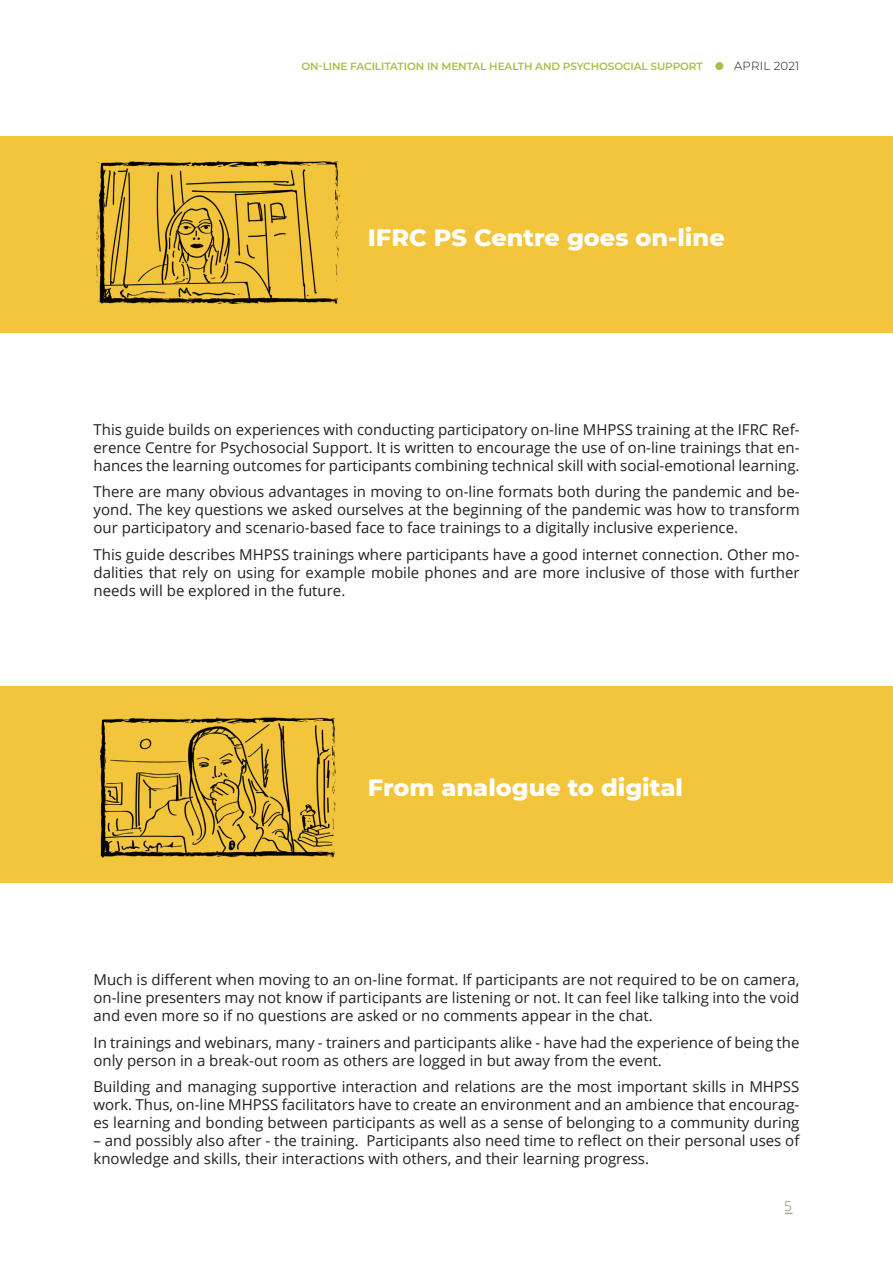
<style>
.page{position:relative;width:893px;height:1263px;background:#fff}
.page>*{position:absolute;margin:0;border:0;box-sizing:border-box;transform-origin:0 0}
.Rubrik_2{font:800 24px "Montserrat";color:#fff}
.Body_copy{font:15px/18px "Open Sans";color:#231f20;text-align:justify}
.t1{font:300 13.5px "Open Sans";color:#668c4a}
.t2{font:300 11.7px "Montserrat";letter-spacing:.02em;color:#10110f}
.t3{font:600 10.5px "Montserrat";letter-spacing:-.01em;color:#a6bf4b}
.s1{font-family:"Calibri";font-weight:400;font-size:25.5px;color:#a6bf4b}
</style>
<div class="page">
<svg style="left:785px;top:1212px;width:8px;height:2px"></svg>
<div style="left:0;top:136px;width:893px;height:197px;background:#f2c53d"></div>
<img style="left:96px;top:161px;width:245px;height:145px">
<div style="left:0;top:686px;width:893px;height:197px;background:#f2c53d"></div>
<img style="left:97px;top:717px;width:239px;height:141px">
<p class="t3" style="left:301px;top:59px;width:403px">ON-LINE FACILITATION IN MENTAL HEALTH AND PSYCHOSOCIAL SUPPORT</p>
<p class="t2" style="left:713px;top:58px;width:88px"><span class="s1">•</span> APRIL 2021</p>
<p class="Rubrik_2" style="left:368px;top:220px;width:358px">IFRC PS Centre goes on-line</p>
<p class="Body_copy" style="left:94px;top:420px;width:708px">This guide builds on experiences with conducting participatory on-line MHPSS training at the IFRC Ref&shy;erence Centre for Psychosocial Support. It is written to encourage the use of on-line trainings that en&shy;hances the learning outcomes for participants combining technical skill with social-emotional learning.</p>
<p class="Body_copy" style="left:94px;top:482px;width:708px">There are many obvious advantages in moving to on-line formats both during the pandemic and be&shy;yond. The key questions we asked ourselves at the beginning of the pandemic was how to transform our participatory and scenario-based face to face trainings to a digitally inclusive experience.</p>
<p class="Body_copy" style="left:94px;top:545px;width:708px">This guide describes MHPSS trainings where participants have a good internet connection. Other mo&shy;dalities that rely on using for example mobile phones and are more inclusive of those with further needs will be explored in the future.</p>
<p class="Rubrik_2" style="left:368px;top:770px;width:317px">From analogue to digital</p>
<p class="Body_copy" style="left:94px;top:970px;width:707px">Much is different when moving to an on-line format. If participants are not required to be on camera, on-line presenters may not know if participants are listening or not. It can feel like talking into the void and even more so if no questions are asked or no comments appear in the chat.</p>
<p class="Body_copy" style="left:94px;top:1033px;width:707px">In trainings and webinars, many - trainers and participants alike - have had the experience of being the only person in a break-out room as others are logged in but away from the event.</p>
<p class="Body_copy" style="left:94px;top:1077px;width:707px">Building and managing supportive interaction and relations are the most important skills in MHPSS work. Thus, on-line MHPSS facilitators have to create an environment and an ambience that encourag&shy;es learning and bonding between participants as well as a sense of belonging to a community during</p>
<p class="Body_copy" style="left:94px;top:1131px;width:707px">– and possibly also after - the training. Participants also need time to reflect on their personal uses of knowledge and skills, their interactions with others, and their learning progress.</p>
<p class="t1" style="left:784px;top:1197px;width:9px">5</p>
</div>
